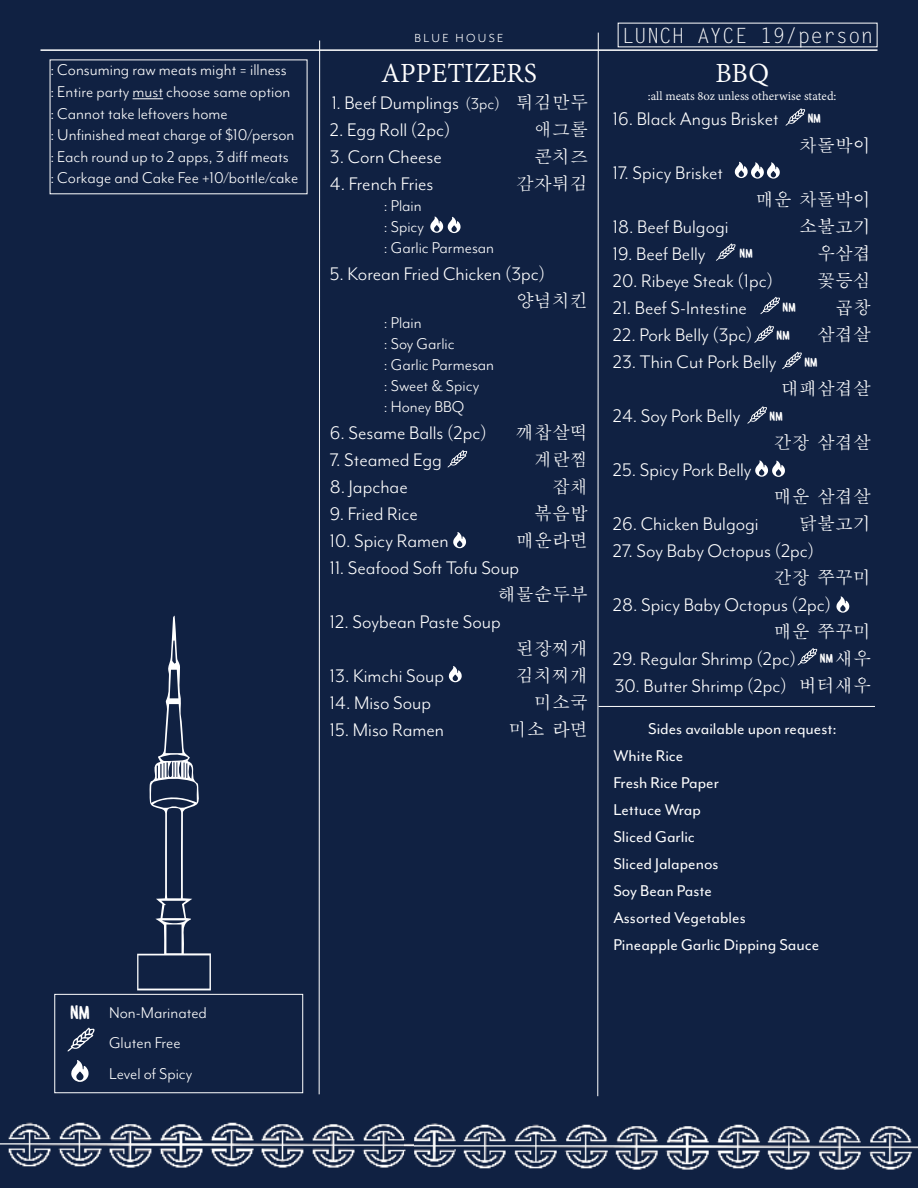
<style>
.page{position:relative;width:918px;height:1188px;background:#102142}
.page>*{position:absolute;margin:0;border:0;box-sizing:border-box;transform-origin:0 0}
.t1{font:30px "Adobe Devanagari";color:#fff}
.t2{font:21px "Mr Eaves Mod OT";color:#fff}
.t3{font:21px "Letter Gothic Std";color:#fff}
.t4{font:18px/21px "Mr Eaves Mod OT";color:#fff}
.t5{font:18px/27px "Mr Eaves Mod OT";color:#fff}
.t6{font:18px "Apple Myungjo";color:#fff}
.t7{font:13.5px "Adobe Devanagari";color:#fff}
.t8{font:13.5px "Mr Eaves Mod OT";color:#fff}
.t9{font:12px "Bhig Food Posts 2";color:#fff}
.s1{font-family:"Bhig Food Posts 2"}
.s2{font-size:18px}
.s3{font-family:"Apple Myungjo";font-size:18px}
</style>
<div class="page">
<svg style="left:137px;top:616px;width:74px;height:374px"></svg>
<img style="left:0;top:1122px;width:404px;height:46px">
<img style="left:413px;top:1123px;width:504px;height:47px">
<img style="left:404px;top:1137px;width:9px;height:17px">
<hr style="left:40px;top:49px;width:838px;height:2px;background:#fff">
<svg style="left:597px;top:32px;width:2px;height:1065px"></svg>
<svg style="left:318px;top:40px;width:2px;height:1055px"></svg>
<div style="left:54px;top:994px;width:249px;height:99px;border:1px solid #fff"></div>
<svg style="left:68px;top:1027px;width:27px;height:24px"></svg>
<svg style="left:71px;top:1060px;width:18px;height:22px"></svg>
<hr style="left:133px;top:99px;width:30px;height:1px;background:#fff">
<hr style="left:598px;top:706px;width:277px;height:1px;background:#fff">
<svg style="left:430px;top:216px;width:31px;height:17px"></svg>
<svg style="left:453px;top:532px;width:13px;height:16px"></svg>
<svg style="left:449px;top:666px;width:13px;height:16px"></svg>
<svg style="left:448px;top:450px;width:19px;height:17px"></svg>
<svg style="left:735px;top:162px;width:45px;height:17px"></svg>
<svg style="left:755px;top:460px;width:30px;height:17px"></svg>
<svg style="left:836px;top:596px;width:14px;height:17px"></svg>
<svg style="left:786px;top:108px;width:19px;height:18px"></svg>
<svg style="left:716px;top:243px;width:20px;height:18px"></svg>
<svg style="left:760px;top:297px;width:20px;height:17px"></svg>
<svg style="left:782px;top:352px;width:20px;height:17px"></svg>
<svg style="left:754px;top:325px;width:20px;height:18px"></svg>
<svg style="left:747px;top:406px;width:20px;height:18px"></svg>
<svg style="left:798px;top:648px;width:19px;height:17px"></svg>
<p class="t4" style="left:50px;top:59px;width:249px;line-height:21.6px">: Consuming raw meats might = illness<br>: Entire party must choose same option : Cannot take leftovers home<br>: Unfinished meat charge of $10/person : Each round up to 2 apps, 3 diff meats<br>: Corkage and Cake Fee +10/bottle/cake</p>
<p class="t4" style="left:109px;top:997px;width:99px;line-height:30.6px;text-indent:-39px"><span class="s1">NM</span> Non-Marinated<br>Gluten Free<br>Level of Spicy</p>
<p class="t8" style="left:414px;top:31px;width:91px">B L U E H O U S E</p>
<h1 class="t1" style="left:381px;top:56px;width:158px">APPETIZERS</h1>
<p class="t2" style="left:332px;top:91px;width:258px">1. Beef Dumplings <span class="s2">(3pc)</span> <span class="s3">튀김만두</span></p>
<p class="t2" style="left:330px;top:118px;width:122px">2. Egg Roll (2pc)</p>
<p class="t6" style="left:534px;top:119px;width:55px">애그롤</p>
<p class="t2" style="left:330px;top:145px;width:114px">3. Corn Cheese</p>
<p class="t6" style="left:534px;top:146px;width:55px">콘치즈</p>
<p class="t2" style="left:330px;top:172px;width:105px">4. French Fries</p>
<p class="t6" style="left:516px;top:173px;width:73px">감자튀김</p>
<p class="t4" style="left:384px;top:195px;width:112px">: Plain<br>: Spicy<br>: Garlic Parmesan</p>
<p class="t2" style="left:330px;top:262px;width:217px">5. Korean Fried Chicken (3pc)</p>
<p class="t6" style="left:516px;top:290px;width:73px">양념치킨</p>
<p class="t4" style="left:384px;top:312px;width:112px">: Plain<br>: Soy Garlic<br>: Garlic Parmesan : Sweet &amp; Spicy<br>: Honey BBQ</p>
<p class="t2" style="left:330px;top:421px;width:158px">6. Sesame Balls (2pc)</p>
<p class="t6" style="left:516px;top:422px;width:73px">깨찹살떡</p>
<p class="t2" style="left:330px;top:448px;width:114px">7. Steamed Egg</p>
<p class="t6" style="left:534px;top:449px;width:55px">계란찜</p>
<p class="t2" style="left:330px;top:475px;width:79px">8. Japchae</p>
<p class="t6" style="left:552px;top:476px;width:37px">잡채</p>
<p class="t2" style="left:330px;top:502px;width:90px">9. Fried Rice</p>
<p class="t6" style="left:534px;top:503px;width:55px">볶음밥</p>
<p class="t2" style="left:330px;top:529px;width:120px">10. Spicy Ramen</p>
<p class="t6" style="left:516px;top:530px;width:73px">매운라면</p>
<p class="t2" style="left:330px;top:556px;width:191px">11. Seafood Soft Tofu Soup</p>
<p class="t6" style="left:498px;top:584px;width:91px">해물순두부</p>
<p class="t2" style="left:330px;top:610px;width:173px">12. Soybean Paste Soup</p>
<p class="t6" style="left:516px;top:638px;width:73px">된장찌개</p>
<p class="t2" style="left:330px;top:664px;width:116px">13. Kimchi Soup</p>
<p class="t6" style="left:516px;top:665px;width:73px">김치찌개</p>
<p class="t2" style="left:330px;top:691px;width:103px">14. Miso Soup</p>
<p class="t6" style="left:534px;top:692px;width:55px">미소국</p>
<p class="t2" style="left:330px;top:718px;width:116px">15. Miso Ramen</p>
<p class="t6" style="left:509px;top:719px;width:81px">미소 라면</p>
<p class="t3" style="left:621px;top:23px;width:254px">LUNCH AYCE 19/person</p>
<h1 class="t1" style="left:715px;top:56px;width:55px">BBQ</h1>
<p class="t7" style="left:648px;top:88px;width:190px">:all meats 8oz unless otherwise stated:</p>
<p class="t9" style="left:808px;top:114px;width:15px">NM</p>
<p class="t2" style="left:613px;top:107px;width:167px">16. Black Angus Brisket</p>
<p class="t2" style="left:613px;top:161px;width:112px">17. Spicy Brisket</p>
<p class="t6" style="left:799px;top:135px;width:73px">차돌박이</p>
<p class="t6" style="left:756px;top:189px;width:117px">매운 차돌박이</p>
<p class="t2" style="left:613px;top:215px;width:117px">18. Beef Bulgogi</p>
<p class="t6" style="left:799px;top:216px;width:73px">소불고기</p>
<p class="t2" style="left:613px;top:242px;width:94px">19. Beef Belly</p>
<p class="t6" style="left:817px;top:243px;width:55px">우삼겹</p>
<p class="t2" style="left:613px;top:269px;width:162px">20. Ribeye Steak (1pc)</p>
<p class="t6" style="left:817px;top:270px;width:55px">꽃등심</p>
<p class="t2" style="left:613px;top:296px;width:136px">21. Beef S-Intestine</p>
<p class="t6" style="left:835px;top:297px;width:37px">곱창</p>
<p class="t2" style="left:613px;top:323px;width:141px">22. Pork Belly (3pc)</p>
<p class="t6" style="left:817px;top:324px;width:55px">삼겹살</p>
<p class="t2" style="left:613px;top:350px;width:165px">23. Thin Cut Pork Belly</p>
<p class="t6" style="left:781px;top:378px;width:91px">대패삼겹살</p>
<p class="t2" style="left:613px;top:404px;width:129px">24. Soy Pork Belly</p>
<p class="t6" style="left:774px;top:432px;width:99px">간장 삼겹살</p>
<p class="t2" style="left:613px;top:458px;width:140px">25. Spicy Pork Belly</p>
<p class="t6" style="left:774px;top:486px;width:99px">매운 삼겹살</p>
<p class="t2" style="left:613px;top:512px;width:147px">26. Chicken Bulgogi</p>
<p class="t6" style="left:799px;top:513px;width:73px">닭불고기</p>
<p class="t2" style="left:613px;top:539px;width:203px">27. Soy Baby Octopus (2pc)</p>
<p class="t6" style="left:774px;top:567px;width:99px">간장 쭈꾸미</p>
<p class="t2" style="left:613px;top:593px;width:220px">28. Spicy Baby Octopus (2pc)</p>
<p class="t6" style="left:774px;top:621px;width:99px">매운 쭈꾸미</p>
<p class="t2" style="left:613px;top:647px;width:185px">29. Regular Shrimp (2pc)</p>
<p class="t6" style="left:835px;top:648px;width:37px">새우</p>
<p class="t2" style="left:615px;top:674px;width:258px">30. Butter Shrimp (2pc) <span class="s3">버터새우</span></p>
<p class="t9" style="left:740px;top:249px;width:15px">NM</p>
<p class="t9" style="left:783px;top:302px;width:15px">NM</p>
<p class="t9" style="left:777px;top:331px;width:15px">NM</p>
<p class="t9" style="left:804px;top:357px;width:15px">NM</p>
<p class="t9" style="left:770px;top:411px;width:15px">NM</p>
<p class="t9" style="left:820px;top:653px;width:15px">NM</p>
<p class="t5" style="left:613px;top:715px;width:225px;text-indent:35px">Sides available upon request:<br>White Rice<br>Fresh Rice Paper<br>Lettuce Wrap<br>Sliced Garlic<br>Sliced Jalapenos<br>Soy Bean Paste<br>Assorted Vegetables<br>Pineapple Garlic Dipping Sauce</p>
</div>
